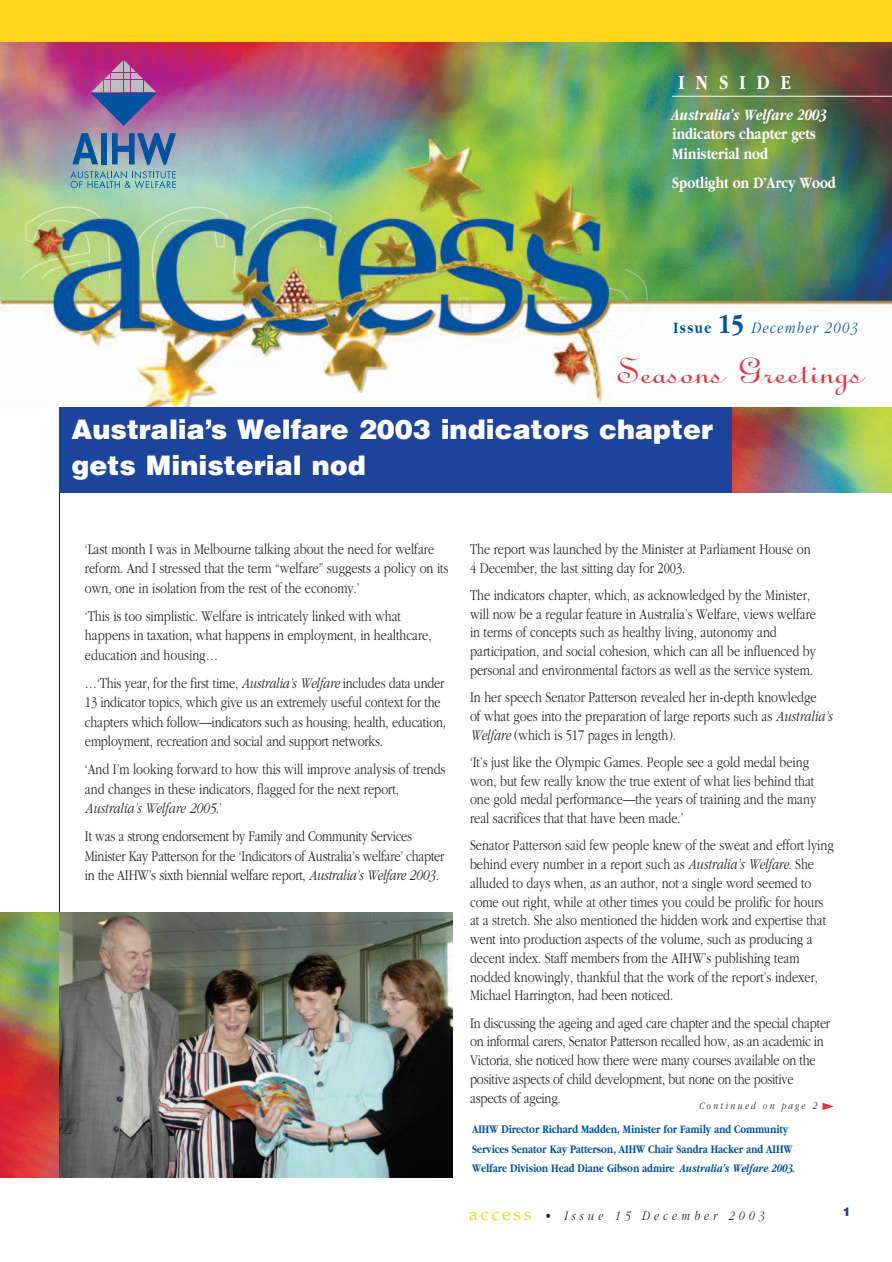
<style>
.page{position:relative;width:892px;height:1262px;background:#fff}
.page>*{position:absolute;margin:0;border:0;box-sizing:border-box;transform-origin:0 0}
.t1{font:40.2px "Cathedral";letter-spacing:-.005em;color:#e1373d;scale:1.15 1}
.t2{font:900 27px/36px "Helvetica";color:#fff}
.t3{font:700 21px "Aplgaram";letter-spacing:.535em;color:#fff}
.t4{font:700 16.5px/19.5px "Aplgaram";color:#fff}
.t5{font:italic 700 16.5px "Aplgaram";color:#fff}
.t6{font:italic 300 16.5px "Aplgaram";letter-spacing:.085em;color:#0153a0}
.t7{font:300 15.3px/18.8px "Aplgaram";color:#231f20}
.t8{font:italic 300 13.5px "Aplgaram";letter-spacing:.305em;color:#231f20}
.t9{font:700 12px/19.5px "Aplgaram";color:#0153a0}
.t10{font:900 12px "Helvetica";color:#1d449b}
.t11{font:italic 300 10.5px "Aplgaram";letter-spacing:.22em;color:#231f20}
.s1{font-weight:700;font-style:normal}
.s2{font-weight:700;font-style:normal;font-size:28.5px}
.s3{font-style:italic}
.s4{font-family:"Palatino";font-weight:400;font-style:normal;font-size:18px;color:#fed41d}
</style>
<div class="page">
<img style="left:0;top:0;width:891px;height:1178px">
<h3 class="t3" style="left:678px;top:74px;width:114px">INSIDE</h3>
<p class="t5" style="left:672px;top:109px;width:157px">Australia’s Welfare 2003</p>
<p class="t4" style="left:672px;top:125px;width:145px">indicators chapter gets<br>Ministerial nod</p>
<p class="t4" style="left:672px;top:174px;width:165px">Spotlight on D’Arcy Wood</p>
<p class="t6" style="left:673px;top:321px;width:185px"><span class="s1">Issue</span> <span class="s2">15</span> December 2003</p>
<h1 class="t1" style="left:616px;top:345px;width:215px">Seasons Greetings</h1>
<h2 class="t2" style="left:71px;top:414px;width:643px">Australia’s Welfare 2003 indicators chapter gets Ministerial nod</h2>
<p class="t7" style="left:85px;top:541px;width:365px;line-height:19.5px">‘Last month I was in Melbourne talking about the need for welfare reform. And I stressed that the term “welfare” suggests a policy on its own, one in isolation from the rest of the economy.’</p>
<p class="t7" style="left:85px;top:608px;width:348px;line-height:19.5px">‘This is too simplistic. Welfare is intricately linked with what happens in taxation, what happens in employment, in healthcare, education and housing…</p>
<p class="t7" style="left:85px;top:675px;width:362px;line-height:19.5px">…‘This year, for the first time, <span class="s3">Australia’s Welfare</span> includes data under 13 indicator topics, which give us an extremely useful context for the chapters which follow—indicators such as housing, health, education, employment, recreation and social and support networks.</p>
<p class="t7" style="left:85px;top:761px;width:362px;line-height:19.5px">‘And I’m looking forward to how this will improve analysis of trends and changes in these indicators, flagged for the next report,<br><span class="s3">Australia’s Welfare 2005</span>.’</p>
<p class="t7" style="left:85px;top:828px;width:361px;line-height:19.5px">It was a strong endorsement by Family and Community Services<br>Minister Kay Patterson for the ‘Indicators of Australia’s welfare’ chapter in the AIHW’s sixth biennial welfare report, <span class="s3">Australia’s Welfare 2003.</span></p>
<p class="t7" style="left:470px;top:541px;width:342px">The report was launched by the Minister at Parliament House on<br>4 December, the last sitting day for 2003.</p>
<p class="t7" style="left:470px;top:587px;width:347px">The indicators chapter, which, as acknowledged by the Minister, will now be a regular feature in Australia’s Welfare, views welfare in terms of concepts such as healthy living, autonomy and participation, and social cohesion, which can all be influenced by personal and environmental factors as well as the service system.</p>
<p class="t7" style="left:470px;top:689px;width:363px">In her speech Senator Patterson revealed her in-depth knowledge<br>of what goes into the preparation of large reports such as <span class="s3">Australia’s<br>Welfare</span> (which is 517 pages in length).</p>
<p class="t7" style="left:470px;top:754px;width:347px">‘It’s just like the Olympic Games. People see a gold medal being won, but few really know the true extent of what lies behind that one gold medal performance—the years of training and the many real sacrifices that that have been made.’</p>
<p class="t7" style="left:470px;top:837px;width:365px">Senator Patterson said few people knew of the sweat and effort lying behind every number in a report such as <span class="s3">Australia’s Welfare</span>. She alluded to days when, as an author, not a single word seemed to come out right, while at other times you could be prolific for hours at a stretch. She also mentioned the hidden work and expertise that went into production aspects of the volume, such as producing a decent index. Staff members from the AIHW’s publishing team nodded knowingly, thankful that the work of the report’s indexer, Michael Harrington, had been noticed.</p>
<p class="t7" style="left:470px;top:1015px;width:361px">In discussing the ageing and aged care chapter and the special chapter on informal carers, Senator Patterson recalled how, as an academic in Victoria, she noticed how there were many courses available on the positive aspects of child development, but none on the positive aspects of ageing.</p>
<p class="t11" style="left:698px;top:1102px;width:119px">Continued on page 2</p>
<p class="t9" style="left:472px;top:1120px;width:325px">AIHW Director Richard Madden, Minister for Family and Community<br>Services Senator Kay Patterson, AIHW Chair Sandra Hacker and AIHW<br>Welfare Division Head Diane Gibson admire <span class="s3">Australia’s Welfare 2003.</span></p>
<p class="t8" style="left:469px;top:1211px;width:296px"><span class="s4">access</span> • Issue 15 December 2003</p>
<p class="t10" style="left:842px;top:1207px;width:10px">1</p>
</div>
